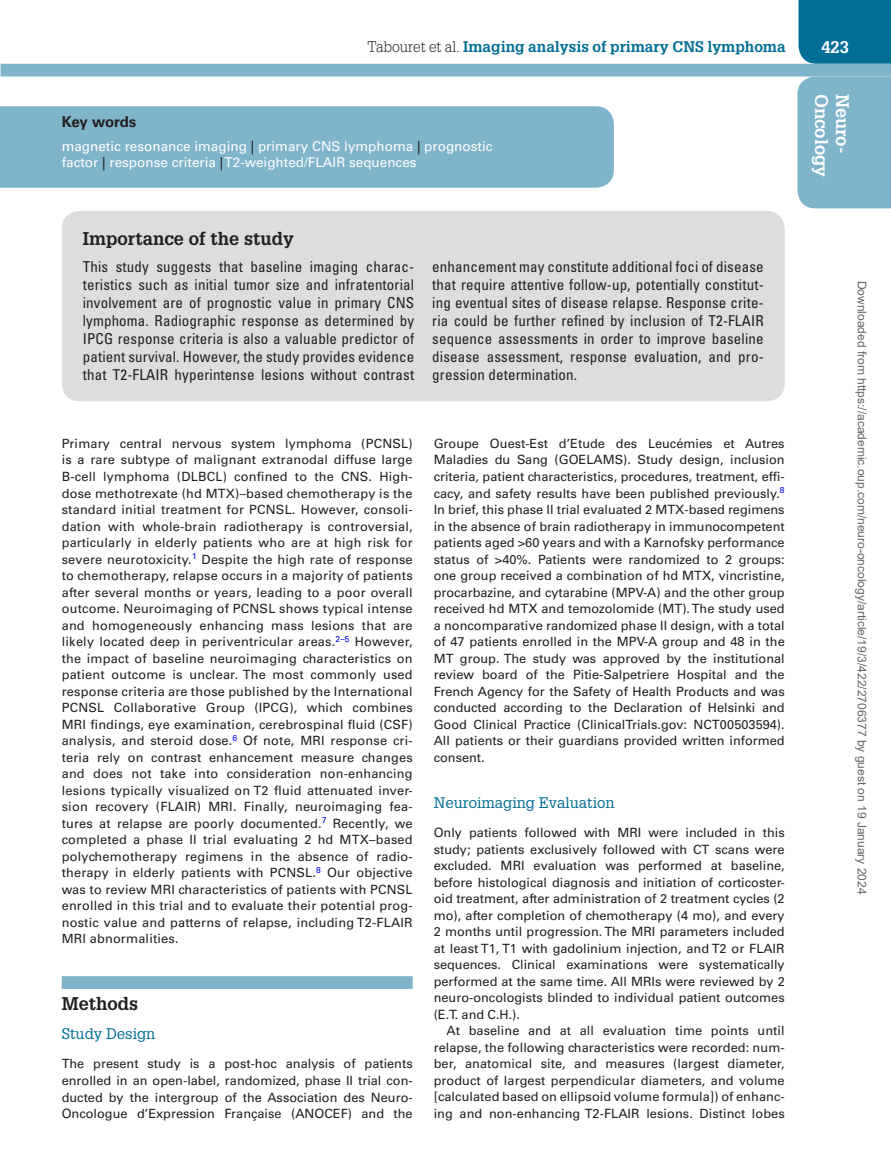
<style>
.page{position:relative;width:891px;height:1175px;background:#fff}
.page>*{position:absolute;margin:0;border:0;box-sizing:border-box;transform-origin:0 0}
.t1{font:700 18px "Glypha LT Std";color:#231f20}
.t2{font:700 18px "Glypha LT Std";color:#fff}
.t3{font:700 16.5px "Glypha LT Std";color:#fff}
.t4{font:condensed 15px/18px "Univers LT Std";letter-spacing:.01em;color:#231f20;text-align:justify}
.t5{font:700 15px "Glypha LT Std";color:#006e96}
.t6{font:15px "Glypha LT Std";color:#006e96}
.t7{font:700 15px "Univers LT Std";letter-spacing:-.015em;color:#231f20}
.t8{font:13.5px/16.5px "Univers LT Std";color:#fff}
.t9{font:12.75px/16.5px "Univers LT Std";color:#231f20;text-align:justify}
.t10{font:12px "Arial";color:#666}
.s1{font-weight:300;color:#231f20}
.s2{color:#231f20}
</style>
<div class="page">
<div style="left:799px;top:0;width:92px;height:64px;background:#006e96"></div>
<div style="left:1px;top:64px;width:890px;height:12px;background:#7fb4ca"></div>
<div style="left:797px;top:76px;width:94px;height:132px;background:#7fb4ca"></div>
<div style="left:62px;top:211px;width:723px;height:190px;background:#dcdddf;border-radius:18px"></div>
<div style="left:0;top:106px;width:614px;height:82px;background:#7fb4ca"></div>
<div style="left:62px;top:976px;width:351px;height:13px;background:#7fb4ca"></div>
<p class="t5" style="left:368px;top:37px;width:420px"><span class="s1">Tabouret et al.</span> Imaging analysis of primary CNS lymphoma</p>
<p class="t3" style="left:821px;top:37px;width:29px">423</p>
<h1 class="t2" style="left:833px;top:94px;width:85px;rotate:90deg">Oncology</h1>
<h1 class="t2" style="left:854px;top:94px;width:61px;rotate:90deg">Neuro-</h1>
<p class="t7" style="left:62px;top:113px;width:76px">Key words</p>
<p class="t8" style="left:62px;top:138px;width:432px">magnetic resonance imaging <span class="s2">|</span> primary CNS lymphoma <span class="s2">|</span> prognostic factor <span class="s2">|</span> response criteria <span class="s2">|</span> T2-weighted/FLAIR sequences</p>
<h1 class="t1" style="left:83px;top:227px;width:212px">Importance of the study</h1>
<p class="t4" style="left:83px;top:257px;width:333px">This study suggests that baseline imaging charac&shy;teristics such as initial tumor size and infratentorial involvement are of prognostic value in primary CNS lymphoma. Radiographic response as determined by IPCG response criteria is also a valuable predictor of patient survival. However, the study provides evidence that T2-FLAIR hyperintense lesions without contrast</p>
<p class="t4" style="left:432px;top:257px;width:333px">enhancement may constitute additional foci of disease that require attentive follow-up, potentially constitut&shy;ing eventual sites of disease relapse. Response crite&shy;ria could be further refined by inclusion of T2-FLAIR sequence assessments in order to improve baseline disease assessment, response evaluation, and pro&shy;gression determination.</p>
<p class="t9" style="left:62px;top:435px;width:353px">Primary central nervous system lymphoma (PCNSL) is a rare subtype of malignant extranodal diffuse large B-cell lymphoma (DLBCL) confined to the CNS. High&shy;dose methotrexate (hd MTX)–based chemotherapy is the standard initial treatment for PCNSL. However, consoli&shy;dation with whole-brain radiotherapy is controversial, particularly in elderly patients who are at high risk for severe neurotoxicity.<sup>1</sup> Despite the high rate of response to chemotherapy, relapse occurs in a majority of patients after several months or years, leading to a poor overall outcome. Neuroimaging of PCNSL shows typical intense and homogeneously enhancing mass lesions that are likely located deep in periventricular areas.<sup>2–5</sup> However, the impact of baseline neuroimaging characteristics on patient outcome is unclear. The most commonly used response criteria are those published by the International PCNSL Collaborative Group (IPCG), which combines MRI findings, eye examination, cerebrospinal fluid (CSF) analysis, and steroid dose.<sup>6</sup> Of note, MRI response cri&shy;teria rely on contrast enhancement measure changes and does not take into consideration non-enhancing lesions typically visualized on T2 fluid attenuated inver&shy;sion recovery (FLAIR) MRI. Finally, neuroimaging fea&shy;tures at relapse are poorly documented.<sup>7</sup> Recently, we completed a phase II trial evaluating 2 hd MTX–based polychemotherapy regimens in the absence of radio&shy;therapy in elderly patients with PCNSL.<sup>8</sup> Our objective was to review MRI characteristics of patients with PCNSL enrolled in this trial and to evaluate their potential prog&shy;nostic value and patterns of relapse, including T2-FLAIR MRI abnormalities.</p>
<h1 class="t1" style="left:62px;top:992px;width:78px">Methods</h1>
<p class="t6" style="left:62px;top:1024px;width:95px">Study Design</p>
<p class="t9" style="left:62px;top:1055px;width:353px">The present study is a post-hoc analysis of patients enrolled in an open-label, randomized, phase II trial con&shy;ducted by the intergroup of the Association des Neuro-Oncologue d’Expression Française (ANOCEF) and the</p>
<p class="t9" style="left:434px;top:435px;width:353px">Groupe Ouest-Est d’Etude des Leucémies et Autres Maladies du Sang (GOELAMS). Study design, inclusion criteria, patient characteristics, procedures, treatment, effi&shy;cacy, and safety results have been published previously.<sup>8<br></sup>In brief, this phase II trial evaluated 2 MTX-based regimens in the absence of brain radiotherapy in immunocompetent patients aged &gt;60 years and with a Karnofsky performance status of &gt;40%. Patients were randomized to 2 groups: one group received a combination of hd MTX, vincristine, procarbazine, and cytarabine (MPV-A) and the other group received hd MTX and temozolomide (MT). The study used a noncomparative randomized phase II design, with a total of 47 patients enrolled in the MPV-A group and 48 in the MT group. The study was approved by the institutional review board of the Pitie-Salpetriere Hospital and the French Agency for the Safety of Health Products and was conducted according to the Declaration of Helsinki and Good Clinical Practice (ClinicalTrials.gov: NCT00503594).<br>All patients or their guardians provided written informed consent.</p>
<p class="t6" style="left:434px;top:793px;width:183px">Neuroimaging Evaluation</p>
<p class="t9" style="left:434px;top:824px;width:353px">Only patients followed with MRI were included in this study; patients exclusively followed with CT scans were excluded. MRI evaluation was performed at baseline, before histological diagnosis and initiation of corticoster&shy;oid treatment, after administration of 2 treatment cycles (2 mo), after completion of chemotherapy (4 mo), and every 2 months until progression. The MRI parameters included at least T1, T1 with gadolinium injection, and T2 or FLAIR sequences. Clinical examinations were systematically performed at the same time. All MRIs were reviewed by 2 neuro-oncologists blinded to individual patient outcomes (E.T. and C.H.).</p>
<p class="t9" style="left:434px;top:1022px;width:353px;text-indent:13px">At baseline and at all evaluation time points until relapse, the following characteristics were recorded: num&shy;ber, anatomical site, and measures (largest diameter, product of largest perpendicular diameters, and volume [calculated based on ellipsoid volume formula]) of enhanc&shy;ing and non-enhancing T2-FLAIR lesions. Distinct lobes</p>
<p class="t10" style="left:866px;top:281px;width:615px;rotate:90deg">Downloaded from https://academic.oup.com/neuro-oncology/article/19/3/422/2706377 by guest on 19 January 2024</p>
</div>
